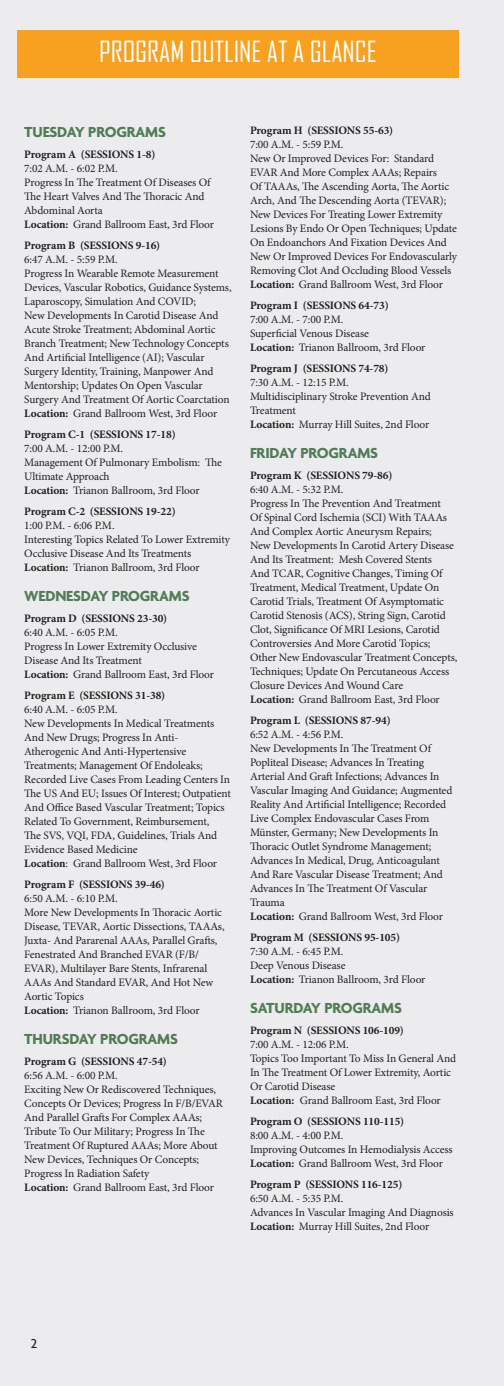
<style>
.page{position:relative;width:504px;height:1386px;background:#ececee}
.page>*{position:absolute;margin:0;border:0;box-sizing:border-box;transform-origin:0 0}
.t1{font:28px "Agency FB";color:#fff}
.Green_Title{font:700 15.75px "Agenda";letter-spacing:-.01em;color:#517c56}
.t2{font:500 14px "Agenda";color:#231f20}
.Time_and_Program_Body{font:11.38px/14px "Minion Pro";letter-spacing:-.01em;color:#231f20}
.Location{font:11.38px "Minion Pro";letter-spacing:-.01em;color:#231f20}
.Program_Name{font:700 11.38px "Minion Pro";letter-spacing:-.01em;color:#231f20}
.s1{font-weight:700}
</style>
<div class="page">
<div style="left:18px;top:31px;width:441px;height:47px;background:#f8a01f"></div>
<p class="t1" style="left:99px;top:34px;width:279px">PROGRAM OUTLINE AT A GLANCE</p>
<p class="Green_Title" style="left:24px;top:124px;width:143px">TUESDAY PROGRAMS</p>
<p class="Program_Name" style="left:24px;top:147px;width:133px">Program A (SESSIONS 1-8)</p>
<p class="Time_and_Program_Body" style="left:24px;top:162px;width:95px">7:02 A.M. - 6:02 P.M.</p>
<p class="Time_and_Program_Body" style="left:24px;top:176px;width:188px">Progress In The Treatment Of Diseases Of<br>The Heart Valves And The Thoracic And<br>Abdominal Aorta</p>
<p class="Location" style="left:24px;top:217px;width:191px"><span class="s1">Location:</span> Grand Ballroom East, 3rd Floor</p>
<p class="Program_Name" style="left:24px;top:238px;width:138px">Program B (SESSIONS 9-16)</p>
<p class="Time_and_Program_Body" style="left:24px;top:253px;width:95px">6:47 A.M. - 5:59 P.M.</p>
<p class="Time_and_Program_Body" style="left:24px;top:267px;width:209px">Progress In Wearable Remote Measurement Devices, Vascular Robotics, Guidance Systems, Laparoscopy, Simulation And COVID;<br>New Developments In Carotid Disease And Acute Stroke Treatment; Abdominal Aortic Branch Treatment; New Technology Concepts And Artificial Intelligence (AI); Vascular Surgery Identity, Training, Manpower And Mentorship; Updates On Open Vascular Surgery And Treatment Of Aortic Coarctation</p>
<p class="Location" style="left:24px;top:406px;width:195px"><span class="s1">Location:</span> Grand Ballroom West, 3rd Floor</p>
<p class="Program_Name" style="left:24px;top:427px;width:153px">Program C-1 (SESSIONS 17-18)</p>
<p class="Time_and_Program_Body" style="left:24px;top:442px;width:100px">7:00 A.M. - 12:00 P.M.</p>
<p class="Time_and_Program_Body" style="left:24px;top:456px;width:199px">Management Of Pulmonary Embolism: The<br>Ultimate Approach</p>
<p class="Location" style="left:24px;top:483px;width:177px"><span class="s1">Location:</span> Trianon Ballroom, 3rd Floor</p>
<p class="Program_Name" style="left:24px;top:504px;width:153px">Program C-2 (SESSIONS 19-22)</p>
<p class="Time_and_Program_Body" style="left:24px;top:519px;width:92px">1:00 P.M. - 6:06 P.M.</p>
<p class="Time_and_Program_Body" style="left:24px;top:533px;width:207px">Interesting Topics Related To Lower Extremity<br>Occlusive Disease And Its Treatments</p>
<p class="Location" style="left:24px;top:560px;width:177px"><span class="s1">Location:</span> Trianon Ballroom, 3rd Floor</p>
<p class="Green_Title" style="left:24px;top:587px;width:167px">WEDNESDAY PROGRAMS</p>
<p class="Program_Name" style="left:24px;top:610px;width:145px">Program D (SESSIONS 23-30)</p>
<p class="Time_and_Program_Body" style="left:24px;top:625px;width:95px">6:40 A.M. - 6:05 P.M.</p>
<p class="Time_and_Program_Body" style="left:24px;top:639px;width:174px">Progress In Lower Extremity Occlusive<br>Disease And Its Treatment</p>
<p class="Location" style="left:24px;top:667px;width:191px"><span class="s1">Location:</span> Grand Ballroom East, 3rd Floor</p>
<p class="Program_Name" style="left:24px;top:687px;width:143px">Program E (SESSIONS 31-38)</p>
<p class="Time_and_Program_Body" style="left:24px;top:702px;width:95px">6:40 A.M. - 6:05 P.M.</p>
<p class="Time_and_Program_Body" style="left:24px;top:716px;width:208px">New Developments In Medical Treatments And New Drugs; Progress In Anti-Atherogenic And Anti-Hypertensive Treatments; Management Of Endoleaks; Recorded Live Cases From Leading Centers In The US And EU; Issues Of Interest; Outpatient And Office Based Vascular Treatment; Topics Related To Government, Reimbursement,<br>The SVS, VQI, FDA, Guidelines, Trials And Evidence Based Medicine</p>
<p class="Time_and_Program_Body" style="left:24px;top:856px;width:194px"><span class="s1">Location</span>: Grand Ballroom West, 3rd Floor</p>
<p class="Program_Name" style="left:24px;top:876px;width:142px">Program F (SESSIONS 39-46)</p>
<p class="Time_and_Program_Body" style="left:24px;top:891px;width:95px">6:50 A.M. - 6:10 P.M.</p>
<p class="Time_and_Program_Body" style="left:24px;top:905px;width:202px">More New Developments In Thoracic Aortic Disease, TEVAR, Aortic Dissections, TAAAs, Juxta- And Pararenal AAAs, Parallel Grafts, Fenestrated And Branched EVAR (F/B/ EVAR), Multilayer Bare Stents, Infrarenal AAAs And Standard EVAR, And Hot New Aortic Topics</p>
<p class="Location" style="left:24px;top:1003px;width:177px"><span class="s1">Location:</span> Trianon Ballroom, 3rd Floor</p>
<p class="Green_Title" style="left:24px;top:1030px;width:155px">THURSDAY PROGRAMS</p>
<p class="Program_Name" style="left:24px;top:1053px;width:144px">Program G (SESSIONS 47-54)</p>
<p class="Time_and_Program_Body" style="left:24px;top:1068px;width:95px">6:56 A.M. - 6:00 P.M.</p>
<p class="Time_and_Program_Body" style="left:24px;top:1082px;width:200px">Exciting New Or Rediscovered Techniques, Concepts Or Devices; Progress In F/B/EVAR And Parallel Grafts For Complex AAAs; Tribute To Our Military; Progress In The Treatment Of Ruptured AAAs; More About New Devices, Techniques Or Concepts; Progress In Radiation Safety</p>
<p class="Location" style="left:24px;top:1180px;width:191px"><span class="s1">Location:</span> Grand Ballroom East, 3rd Floor</p>
<p class="Program_Name" style="left:250px;top:123px;width:145px">Program H (SESSIONS 55-63)</p>
<p class="Time_and_Program_Body" style="left:250px;top:138px;width:95px">7:00 A.M. - 5:59 P.M.</p>
<p class="Time_and_Program_Body" style="left:250px;top:152px;width:209px">New Or Improved Devices For: Standard EVAR And More Complex AAAs; Repairs<br>Of TAAAs, The Ascending Aorta, The Aortic Arch, And The Descending Aorta (TEVAR); New Devices For Treating Lower Extremity Lesions By Endo Or Open Techniques; Update On Endoanchors And Fixation Devices And New Or Improved Devices For Endovascularly Removing Clot And Occluding Blood Vessels</p>
<p class="Location" style="left:250px;top:277px;width:195px"><span class="s1">Location:</span> Grand Ballroom West, 3rd Floor</p>
<p class="Program_Name" style="left:250px;top:298px;width:140px">Program I (SESSIONS 64-73)</p>
<p class="Time_and_Program_Body" style="left:250px;top:313px;width:95px">7:00 A.M. - 7:00 P.M.</p>
<p class="Time_and_Program_Body" style="left:250px;top:327px;width:121px">Superficial Venous Disease</p>
<p class="Location" style="left:250px;top:340px;width:177px"><span class="s1">Location:</span> Trianon Ballroom, 3rd Floor</p>
<p class="Program_Name" style="left:250px;top:361px;width:140px">Program J (SESSIONS 74-78)</p>
<p class="Time_and_Program_Body" style="left:250px;top:376px;width:100px">7:30 A.M. - 12:15 P.M.</p>
<p class="Time_and_Program_Body" style="left:250px;top:390px;width:182px">Multidisciplinary Stroke Prevention And<br>Treatment</p>
<p class="Location" style="left:250px;top:417px;width:181px"><span class="s1">Location:</span> Murray Hill Suites, 2nd Floor</p>
<p class="Green_Title" style="left:250px;top:445px;width:130px">FRIDAY PROGRAMS</p>
<p class="Program_Name" style="left:250px;top:467px;width:144px">Program K (SESSIONS 79-86)</p>
<p class="Time_and_Program_Body" style="left:250px;top:482px;width:95px">6:40 A.M. - 5:32 P.M.</p>
<p class="Time_and_Program_Body" style="left:250px;top:496px;width:209px">Progress In The Prevention And Treatment<br>Of Spinal Cord Ischemia (SCI) With TAAAs And Complex Aortic Aneurysm Repairs;<br>New Developments In Carotid Artery Disease And Its Treatment: Mesh Covered Stents<br>And TCAR, Cognitive Changes, Timing Of Treatment, Medical Treatment, Update On Carotid Trials, Treatment Of Asymptomatic Carotid Stenosis (ACS), String Sign, Carotid Clot, Significance Of MRI Lesions, Carotid Controversies And More Carotid Topics; Other New Endovascular Treatment Concepts, Techniques; Update On Percutaneous Access Closure Devices And Wound Care</p>
<p class="Location" style="left:250px;top:692px;width:191px"><span class="s1">Location:</span> Grand Ballroom East, 3rd Floor</p>
<p class="Program_Name" style="left:250px;top:712px;width:142px">Program L (SESSIONS 87-94)</p>
<p class="Time_and_Program_Body" style="left:250px;top:727px;width:95px">6:52 A.M. - 4:56 P.M.</p>
<p class="Time_and_Program_Body" style="left:250px;top:741px;width:204px">New Developments In The Treatment Of Popliteal Disease; Advances In Treating Arterial And Graft Infections; Advances In Vascular Imaging And Guidance; Augmented Reality And Artificial Intelligence; Recorded Live Complex Endovascular Cases From Münster, Germany; New Developments In Thoracic Outlet Syndrome Management; Advances In Medical, Drug, Anticoagulant And Rare Vascular Disease Treatment; And Advances In The Treatment Of Vascular Trauma</p>
<p class="Location" style="left:250px;top:909px;width:195px"><span class="s1">Location:</span> Grand Ballroom West, 3rd Floor</p>
<p class="Program_Name" style="left:250px;top:929px;width:152px">Program M (SESSIONS 95-105)</p>
<p class="Time_and_Program_Body" style="left:250px;top:944px;width:95px">7:30 A.M. - 6:45 P.M.</p>
<p class="Time_and_Program_Body" style="left:250px;top:958px;width:97px">Deep Venous Disease</p>
<p class="Location" style="left:250px;top:972px;width:177px"><span class="s1">Location:</span> Trianon Ballroom, 3rd Floor</p>
<p class="Green_Title" style="left:250px;top:999px;width:154px">SATURDAY PROGRAMS</p>
<p class="Program_Name" style="left:250px;top:1022px;width:155px">Program N (SESSIONS 106-109)</p>
<p class="Time_and_Program_Body" style="left:250px;top:1037px;width:100px">7:00 A.M. - 12:06 P.M.</p>
<p class="Time_and_Program_Body" style="left:250px;top:1051px;width:208px">Topics Too Important To Miss In General And<br>In The Treatment Of Lower Extremity, Aortic<br>Or Carotid Disease</p>
<p class="Time_and_Program_Body" style="left:250px;top:1093px;width:192px"><span class="s1">Location:</span> Grand Ballroom East, 3rd Floor</p>
<p class="Program_Name" style="left:250px;top:1113px;width:156px">Program O (SESSIONS 110-115)</p>
<p class="Time_and_Program_Body" style="left:250px;top:1128px;width:95px">8:00 A.M. - 4:00 P.M.</p>
<p class="Time_and_Program_Body" style="left:250px;top:1142px;width:204px">Improving Outcomes In Hemodialysis Access</p>
<p class="Location" style="left:250px;top:1156px;width:195px"><span class="s1">Location:</span> Grand Ballroom West, 3rd Floor</p>
<p class="Program_Name" style="left:250px;top:1176px;width:154px">Program P (SESSIONS 116-125)</p>
<p class="Time_and_Program_Body" style="left:250px;top:1191px;width:95px">6:50 A.M. - 5:35 P.M.</p>
<p class="Time_and_Program_Body" style="left:250px;top:1205px;width:205px">Advances In Vascular Imaging And Diagnosis</p>
<p class="Location" style="left:250px;top:1219px;width:181px"><span class="s1">Location:</span> Murray Hill Suites, 2nd Floor</p>
<p class="t2" style="left:31px;top:1336px;width:8px">2</p>
</div>
